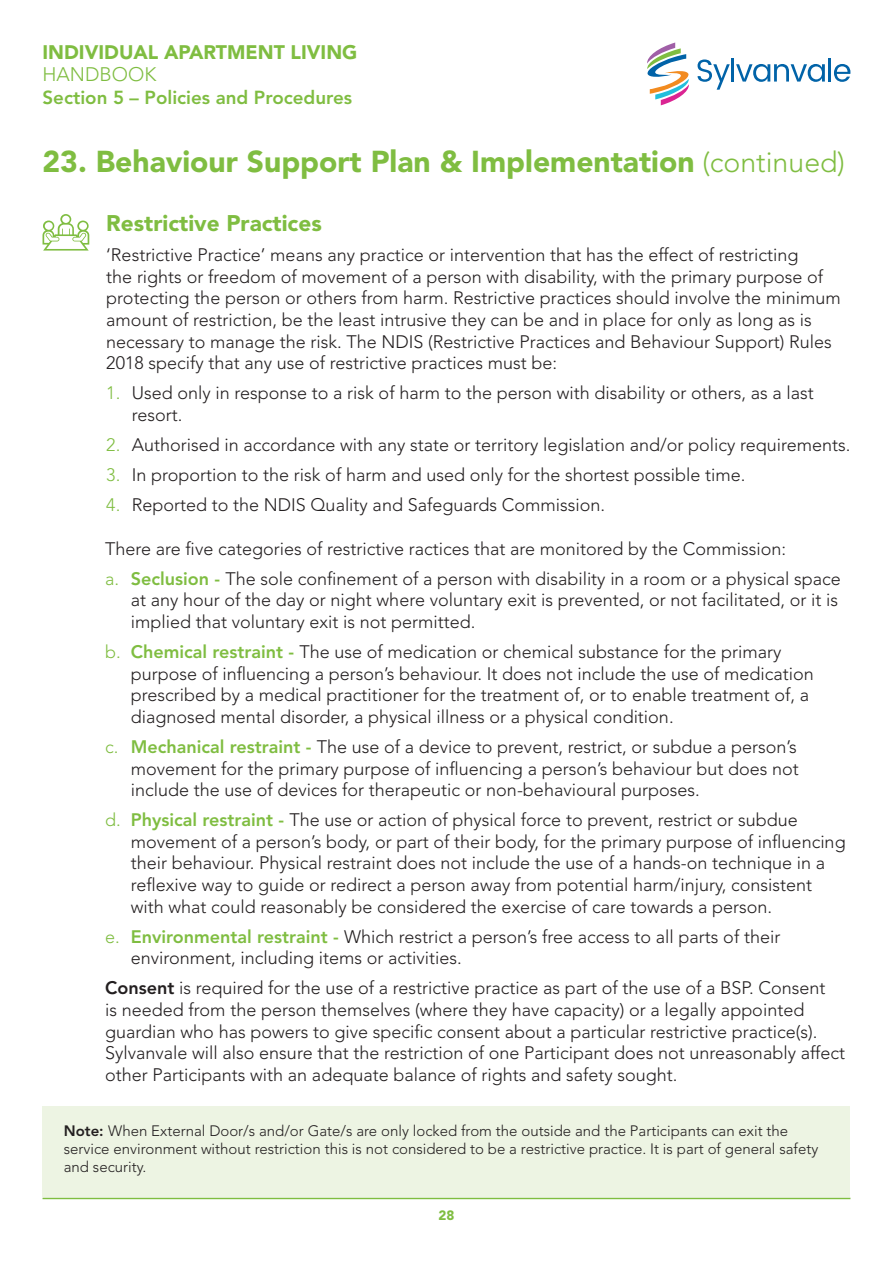
<style>
.page{position:relative;width:893px;height:1263px;background:#fff}
.page>*{position:absolute;margin:0;border:0;box-sizing:border-box;transform-origin:0 0}
.t1{font:900 30px "Avenir LT Std";color:#7fbd41}
.t2{font:900 22.5px "Avenir LT Std";color:#7fbd41}
.t3{font:900 19.5px "Avenir LT Std";color:#7fbd41}
.t4{font:300 19.5px "Avenir LT Std";color:#7fbd41}
.t5{font:800 18.75px "Avenir LT Std";color:#7fbd41}
.t6{font:300 18px/21.6px "Avenir LT Std";color:#231f20}
.t7{font:300 15px/18px "Avenir LT Std";color:#231f20}
.t8{font:900 13.5px "Avenir LT Std";color:#7fbd41}
.s1{font-weight:300;font-size:28.5px}
.s2{color:#7fbd41}
.s3{font-weight:800;color:#7fbd41}
.s4{font-weight:800}
</style>
<div class="page">
<svg style="left:698px;top:59px;width:32px;height:31px"></svg>
<hr style="left:731px;top:58px;width:3px;height:24px;background:#0163a8">
<svg style="left:736px;top:64px;width:89px;height:18px"></svg>
<hr style="left:828px;top:58px;width:3px;height:24px;background:#0163a8">
<svg style="left:834px;top:64px;width:16px;height:18px"></svg>
<svg style="left:647px;top:43px;width:42px;height:62px"></svg>
<hr style="left:43px;top:1198px;width:807px;height:1px;background:#7fbd41">
<div style="left:43px;top:1106px;width:807px;height:90px;background:#edf4e3"></div>
<svg style="left:43px;top:214px;width:46px;height:37px"></svg>
<p class="t3" style="left:43px;top:40px;width:316px">INDIVIDUAL APARTMENT LIVING</p>
<p class="t4" style="left:43px;top:63px;width:115px">HANDBOOK</p>
<p class="t5" style="left:43px;top:86px;width:311px">Section 5 – Policies and Procedures</p>
<h1 class="t1" style="left:43px;top:143px;width:804px">23. Behaviour Support Plan &amp; Implementation <span class="s1">(continued)</span></h1>
<p class="t2" style="left:106px;top:210px;width:217px">Restrictive Practices</p>
<p class="t6" style="left:106px;top:244px;width:736px">‘Restrictive Practice’ means any practice or intervention that has the effect of restricting<br>the rights or freedom of movement of a person with disability, with the primary purpose of protecting the person or others from harm. Restrictive practices should involve the minimum amount of restriction, be the least intrusive they can be and in place for only as long as is necessary to manage the risk. The NDIS (Restrictive Practices and Behaviour Support) Rules 2018 specify that any use of restrictive practices must be:</p>
<p class="t6" style="left:132px;top:382px;width:684px;text-indent:-26px"><span class="s2">1.</span> Used only in response to a risk of harm to the person with disability or others, as a last resort.</p>
<p class="t6" style="left:106px;top:434px;width:746px"><span class="s2">2.</span> Authorised in accordance with any state or territory legislation and/or policy requirements.</p>
<p class="t6" style="left:106px;top:464px;width:641px"><span class="s2">3.</span> In proportion to the risk of harm and used only for the shortest possible time.</p>
<p class="t6" style="left:106px;top:494px;width:500px"><span class="s2">4.</span> Reported to the NDIS Quality and Safeguards Commission.</p>
<p class="t6" style="left:105px;top:533px;width:737px;line-height:30.2px">There are five categories of restrictive ractices that are monitored by the Commission:<br><span class="s2">a.</span> <span class="s3">Seclusion -</span> The sole confinement of a person with disability in a room or a physical space</p>
<p class="t6" style="left:131px;top:589px;width:709px">at any hour of the day or night where voluntary exit is prevented, or not facilitated, or it is implied that voluntary exit is not permitted.</p>
<p class="t6" style="left:131px;top:641px;width:685px;text-indent:-26px"><span class="s2">b.</span> <span class="s3">Chemical restraint -</span> The use of medication or chemical substance for the primary purpose of influencing a person’s behaviour. It does not include the use of medication prescribed by a medical practitioner for the treatment of, or to enable treatment of, a diagnosed mental disorder, a physical illness or a physical condition.</p>
<p class="t6" style="left:131px;top:736px;width:670px;text-align:justify;text-indent:-26px"><span class="s2">c.</span> <span class="s3">Mechanical restraint -</span> The use of a device to prevent, restrict, or subdue a person’s movement for the primary purpose of influencing a person’s behaviour but does not include the use of devices for therapeutic or non-behavioural purposes.</p>
<p class="t6" style="left:131px;top:809px;width:716px;text-indent:-26px"><span class="s2">d.</span> <span class="s3">Physical restraint -</span> The use or action of physical force to prevent, restrict or subdue movement of a person’s body, or part of their body, for the primary purpose of influencing their behaviour. Physical restraint does not include the use of a hands-on technique in a reflexive way to guide or redirect a person away from potential harm/injury, consistent with what could reasonably be considered the exercise of care towards a person.</p>
<p class="t6" style="left:131px;top:926px;width:651px;text-indent:-26px"><span class="s2">e.</span> <span class="s3">Environmental restraint -</span> Which restrict a person’s free access to all parts of their environment, including items or activities.</p>
<p class="t6" style="left:105px;top:977px;width:741px"><span class="s4">Consent</span> is required for the use of a restrictive practice as part of the use of a BSP. Consent<br>is needed from the person themselves (where they have capacity) or a legally appointed guardian who has powers to give specific consent about a particular restrictive practice(s).<br>Sylvanvale will also ensure that the restriction of one Participant does not unreasonably affect other Participants with an adequate balance of rights and safety sought.</p>
<p class="t7" style="left:64px;top:1122px;width:756px"><span class="s4">Note:</span> When External Door/s and/or Gate/s are only locked from the outside and the Participants can exit the service environment without restriction this is not considered to be a restrictive practice. It is part of general safety and security.</p>
<p class="t8" style="left:438px;top:1207px;width:17px">28</p>
</div>
